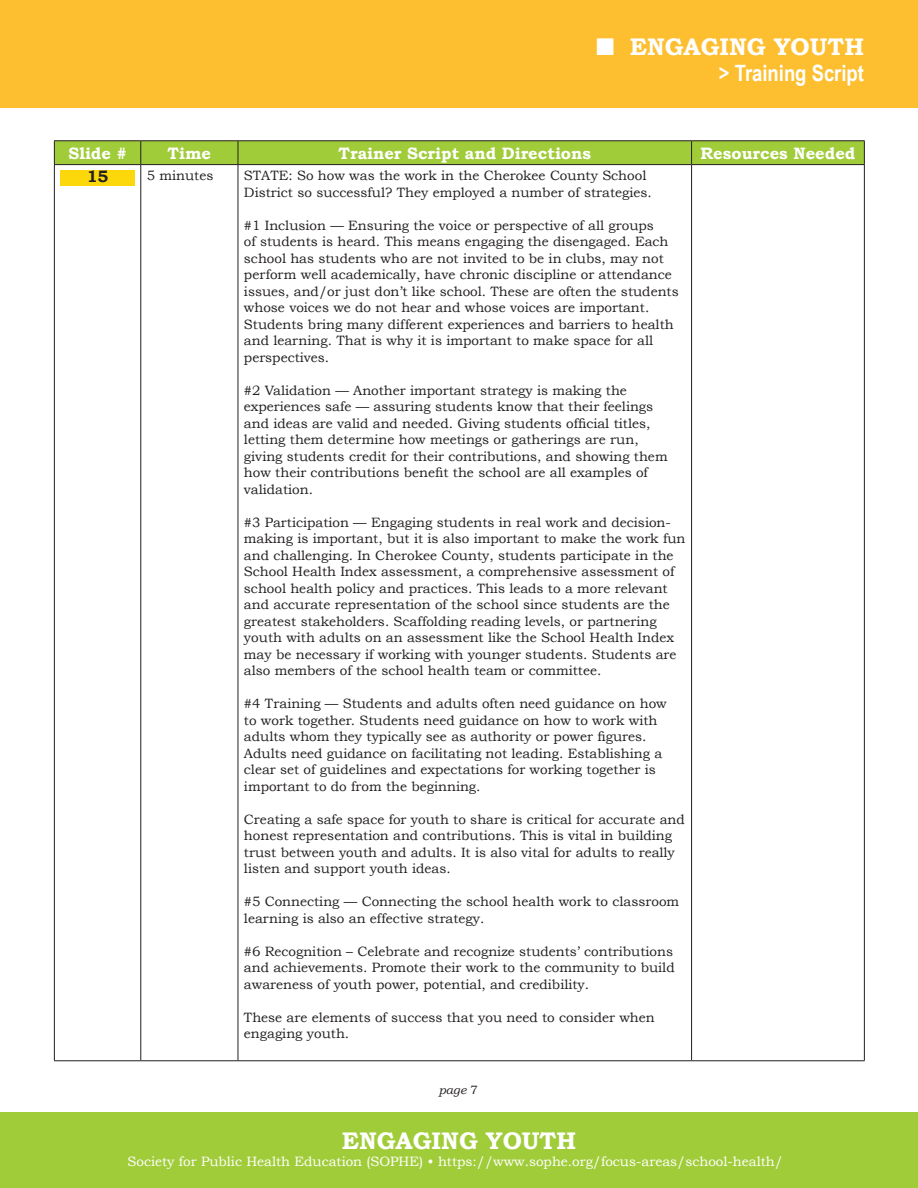
<style>
.page{position:relative;width:918px;height:1188px;background:#fff}
.page>*{position:absolute;margin:0;border:0;box-sizing:border-box;transform-origin:0 0}
.t1{font:700 24px "Bookman Old Style";color:#fff}
.t2{font:700 22.5px "Arial Narrow";color:#fff}
.Text_Inside_Table_HE{font:700 16.5px "Bookman Old Style";color:#fff}
.Slide_Numbers__bold{font:700 16.5px "Bookman Old Style";color:#231f20}
.Text_inside_Table{font:13.5px/16.5px "Bookman Old Style";color:#231f20}
.t3{font:13.5px "Bookman Old Style";color:#fff}
.t4{font:italic 12px "Bookman Old Style";color:#231f20}
.s1{font-style:normal}
</style>
<div class="page">
<div style="left:0;top:1112px;width:918px;height:76px;background:#a1cc3a"></div>
<div style="left:0;top:0;width:918px;height:108px;background:#fdbe30"></div>
<hr style="left:54px;top:165px;width:1px;height:895px;background:#231f20">
<hr style="left:140px;top:165px;width:1px;height:895px;background:#231f20">
<hr style="left:238px;top:165px;width:1px;height:895px;background:#231f20">
<hr style="left:691px;top:165px;width:1px;height:895px;background:#231f20">
<hr style="left:864px;top:165px;width:1px;height:895px;background:#231f20">
<hr style="left:54px;top:1060px;width:87px;height:1px;background:#231f20">
<hr style="left:141px;top:1060px;width:97px;height:1px;background:#231f20">
<hr style="left:238px;top:1060px;width:454px;height:1px;background:#231f20">
<hr style="left:692px;top:1060px;width:173px;height:1px;background:#231f20">
<hr style="left:54px;top:140px;width:87px;height:1px;background:#231f20">
<hr style="left:141px;top:140px;width:97px;height:1px;background:#231f20">
<hr style="left:238px;top:140px;width:454px;height:1px;background:#231f20">
<hr style="left:692px;top:140px;width:173px;height:1px;background:#231f20">
<div style="left:54px;top:141px;width:811px;height:23px;background:#a1cc3a"></div>
<hr style="left:54px;top:164px;width:87px;height:1px;background:#231f20">
<hr style="left:141px;top:164px;width:97px;height:1px;background:#231f20">
<hr style="left:238px;top:164px;width:454px;height:1px;background:#231f20">
<hr style="left:692px;top:164px;width:173px;height:1px;background:#231f20">
<div style="left:60px;top:171px;width:75px;height:15px;background:#fcd709"></div>
<h1 class="t1" style="left:596px;top:33px;width:269px">■ ENGAGING YOUTH</h1>
<h2 class="t2" style="left:719px;top:56px;width:147px">&gt; Training Script</h2>
<p class="Text_Inside_Table_HE" style="left:69px;top:143px;width:60px">Slide #</p>
<p class="Text_Inside_Table_HE" style="left:168px;top:143px;width:45px">Time</p>
<p class="Text_Inside_Table_HE" style="left:339px;top:143px;width:254px">Trainer Script and Directions</p>
<p class="Text_Inside_Table_HE" style="left:700px;top:143px;width:157px">Resources Needed</p>
<p class="Slide_Numbers__bold" style="left:87px;top:167px;width:23px">15</p>
<p class="Text_inside_Table" style="left:147px;top:167px;width:68px">5 minutes</p>
<p class="Text_inside_Table" style="left:244px;top:167px;width:409px">STATE: So how was the work in the Cherokee County School<br>District so successful? They employed a number of strategies.</p>
<p class="Text_inside_Table" style="left:244px;top:217px;width:436px">#1 Inclusion — Ensuring the voice or perspective of all groups<br>of students is heard. This means engaging the disengaged. Each school has students who are not invited to be in clubs, may not perform well academically, have chronic discipline or attendance issues, and/or just don’t like school. These are often the students whose voices we do not hear and whose voices are important.<br>Students bring many different experiences and barriers to health and learning. That is why it is important to make space for all perspectives.</p>
<p class="Text_inside_Table" style="left:244px;top:382px;width:425px">#2 Validation — Another important strategy is making the experiences safe — assuring students know that their feelings and ideas are valid and needed. Giving students official titles, letting them determine how meetings or gatherings are run, giving students credit for their contributions, and showing them how their contributions benefit the school are all examples of validation.</p>
<p class="Text_inside_Table" style="left:244px;top:514px;width:443px">#3 Participation — Engaging students in real work and decision&shy;making is important, but it is also important to make the work fun and challenging. In Cherokee County, students participate in the School Health Index assessment, a comprehensive assessment of school health policy and practices. This leads to a more relevant and accurate representation of the school since students are the greatest stakeholders. Scaffolding reading levels, or partnering youth with adults on an assessment like the School Health Index may be necessary if working with younger students. Students are also members of the school health team or committee.</p>
<p class="Text_inside_Table" style="left:244px;top:695px;width:424px">#4 Training — Students and adults often need guidance on how to work together. Students need guidance on how to work with adults whom they typically see as authority or power figures.<br>Adults need guidance on facilitating not leading. Establishing a clear set of guidelines and expectations for working together is important to do from the beginning.</p>
<p class="Text_inside_Table" style="left:244px;top:811px;width:442px">Creating a safe space for youth to share is critical for accurate and honest representation and contributions. This is vital in building trust between youth and adults. It is also vital for adults to really listen and support youth ideas.</p>
<p class="Text_inside_Table" style="left:244px;top:893px;width:437px">#5 Connecting — Connecting the school health work to classroom learning is also an effective strategy.</p>
<p class="Text_inside_Table" style="left:244px;top:943px;width:432px">#6 Recognition – Celebrate and recognize students’ contributions and achievements. Promote their work to the community to build awareness of youth power, potential, and credibility.</p>
<p class="Text_inside_Table" style="left:244px;top:1009px;width:412px">These are elements of success that you need to consider when engaging youth.</p>
<p class="t4" style="left:439px;top:1083px;width:41px">page <span class="s1">7</span></p>
<h1 class="t1" style="left:342px;top:1126px;width:236px">ENGAGING YOUTH</h1>
<p class="t3" style="left:128px;top:1153px;width:657px">Society for Public Health Education (SOPHE) • https://www.sophe.org/focus-areas/school-health/</p>
</div>
